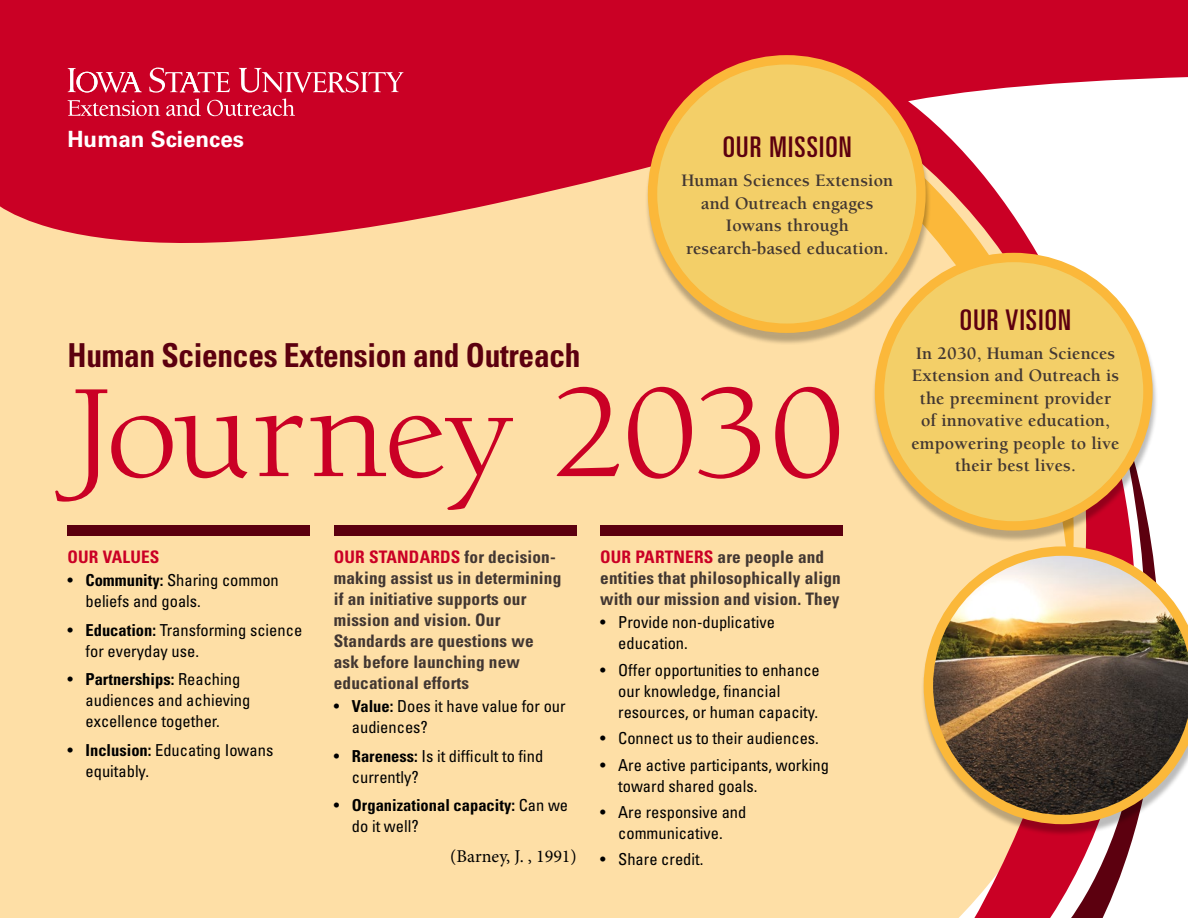
<style>
.page{position:relative;width:1188px;height:918px;background:#fff}
.page>*{position:absolute;margin:0;border:0;box-sizing:border-box;transform-origin:0 0}
.t1{font:136.5px "Berkeley Std";letter-spacing:-.02em;color:#ca0025;scale:1.08 1}
.t2{font:700 condensed 33px "Univers LT Std";letter-spacing:-.01em;color:#5c000f;scale:.95 1}
.Bubble_Head{font:ultra-condensed 28.5px "Univers LT Std";letter-spacing:.04em;color:#5c000f;scale:1.06 1}
.t3{font:700 22.35px "Univers LT Std";color:#fff}
.Bubble_Body{font:700 18px/22.5px "Berkeley Std";letter-spacing:.01em;color:#423732;text-align:center}
.t4{font:18px "Minion Pro";color:#000}
.Body_Bold{font:700 condensed 17.25px/21px "Univers LT Std";letter-spacing:.01em;color:#423732}
.Body_Bold-2{font:700 condensed 17.25px "Univers LT Std";letter-spacing:.01em;color:#ca0025}
.Body_Bullet_Colon{font:condensed 16.5px/21px "Univers LT Std";color:#000}
.Body_Bullets{font:condensed 16.5px/21px "Univers LT Std";color:#000}
.Body_Bullet_Colon-2{font:700 condensed 16.5px/21px "Univers LT Std";color:#000}
.s1{font-weight:700}
.s2{color:#ca0025}
.s3{font-weight:400}
</style>
<div class="page">
<div style="left:0;top:296px;width:739px;height:622px;background:#fedfa6"></div>
<svg style="left:739px;top:543px;width:413px;height:375px;fill:#fedfa6"></svg>
<div style="left:547px;top:296px;width:601px;height:302px;background:#fedfa6"></div>
<svg style="left:0;top:0;width:1188px;height:296px;fill:#ca0025"></svg>
<div style="left:921px;top:550px;width:267px;height:286px;background:#000;opacity:.27"></div>
<img style="left:924px;top:546px;width:264px;height:278px">
<div style="left:872px;top:256px;width:287px;height:287px;background:#000;opacity:.27"></div>
<div style="left:880px;top:257px;width:268px;height:269px;background:#f3cf68;border-radius:50%"></div>
<div style="left:875px;top:253px;width:278px;height:278px;border:9px solid #fbb83a;border-radius:50%"></div>
<div style="left:645px;top:59px;width:287px;height:286px;background:#000;opacity:.27"></div>
<div style="left:653px;top:60px;width:268px;height:268px;background:#f3cf68;border-radius:50%"></div>
<div style="left:648px;top:55px;width:278px;height:278px;border:9px solid #fbb83a;border-radius:50%"></div>
<div style="left:68px;top:525px;width:242px;height:10px;background:#5c000f"></div>
<div style="left:334px;top:525px;width:243px;height:10px;background:#5c000f"></div>
<div style="left:600px;top:525px;width:243px;height:10px;background:#5c000f"></div>
<svg style="left:68px;top:68px;width:74px;height:25px"></svg>
<svg style="left:149px;top:68px;width:81px;height:25px"></svg>
<svg style="left:239px;top:68px;width:165px;height:25px"></svg>
<svg style="left:68px;top:100px;width:92px;height:16px"></svg>
<svg style="left:166px;top:99px;width:35px;height:17px"></svg>
<svg style="left:207px;top:99px;width:88px;height:17px"></svg>
<p class="t3" style="left:68px;top:126px;width:178px">Human Sciences</p>
<p class="Bubble_Head" style="left:723px;top:131px;width:123px">OUR MISSION</p>
<p class="Bubble_Body" style="left:681px;top:170px;width:213px">Human Sciences Extension and Outreach engages<br>Iowans through research-based education.</p>
<h1 class="t2" style="left:68px;top:335px;width:541px">Human Sciences Extension and Outreach</h1>
<h2 class="t1" style="left:68px;top:360px;width:722px">Journey 2030</h2>
<p class="Body_Bold-2" style="left:68px;top:546px;width:93px">OUR VALUES</p>
<p class="Body_Bullet_Colon" style="left:86px;top:570px;width:195px;text-indent:-18px">• <span class="s1">Community:</span> Sharing common beliefs and goals.</p>
<p class="Body_Bullet_Colon" style="left:86px;top:619px;width:218px;text-indent:-18px">• <span class="s1">Education:</span> Transforming science for everyday use.</p>
<p class="Body_Bullet_Colon" style="left:86px;top:669px;width:166px;text-indent:-18px">• <span class="s1">Partnerships:</span> Reaching audiences and achieving excellence together.</p>
<p class="Body_Bullet_Colon" style="left:86px;top:739px;width:189px;text-indent:-18px">• <span class="s1">Inclusion:</span> Educating Iowans equitably.</p>
<p class="Body_Bold" style="left:334px;top:546px;width:229px"><span class="s2">OUR STANDARDS</span> for decision&shy;making assist us in determining if an initiative supports our mission and vision. Our<br>Standards are questions we ask before launching new educational efforts</p>
<p class="Body_Bullet_Colon" style="left:352px;top:696px;width:215px;text-indent:-18px">• <span class="s1">Value:</span> Does it have value for our audiences?</p>
<p class="Body_Bullet_Colon" style="left:352px;top:745px;width:193px;text-indent:-18px">• <span class="s1">Rareness:</span> Is it difficult to find currently?</p>
<p class="Body_Bullet_Colon-2" style="left:352px;top:795px;width:218px;text-indent:-18px"><span class="s3">•</span> Organizational capacity: <span class="s3">Can we do it well?</span></p>
<p class="t4" style="left:450px;top:844px;width:128px">(Barney, J. , 1991)</p>
<p class="Body_Bold" style="left:600px;top:546px;width:242px"><span class="s2">OUR PARTNERS</span> are people and entities that philosophically align with our mission and vision. They</p>
<p class="Body_Bullets" style="left:618px;top:612px;width:158px;text-indent:-18px">• Provide non-duplicative education.</p>
<p class="Body_Bullets" style="left:618px;top:659px;width:203px;text-indent:-18px">• Offer opportunities to enhance our knowledge, financial resources, or human capacity.</p>
<p class="Body_Bullets" style="left:600px;top:728px;width:220px">• Connect us to their audiences.</p>
<p class="Body_Bullets" style="left:618px;top:754px;width:212px;text-indent:-18px">• Are active participants, working toward shared goals.</p>
<p class="Body_Bullets" style="left:600px;top:801px;width:148px;text-align:center">• Are responsive and communicative.</p>
<p class="Body_Bullets" style="left:600px;top:849px;width:105px">• Share credit.</p>
<p class="Bubble_Head" style="left:960px;top:303px;width:106px">OUR VISION</p>
<p class="Bubble_Body" style="left:911px;top:342px;width:210px">In 2030, Human Sciences<br>Extension and Outreach is the preeminent provider of innovative education, empowering people to live their best lives.</p>
</div>
